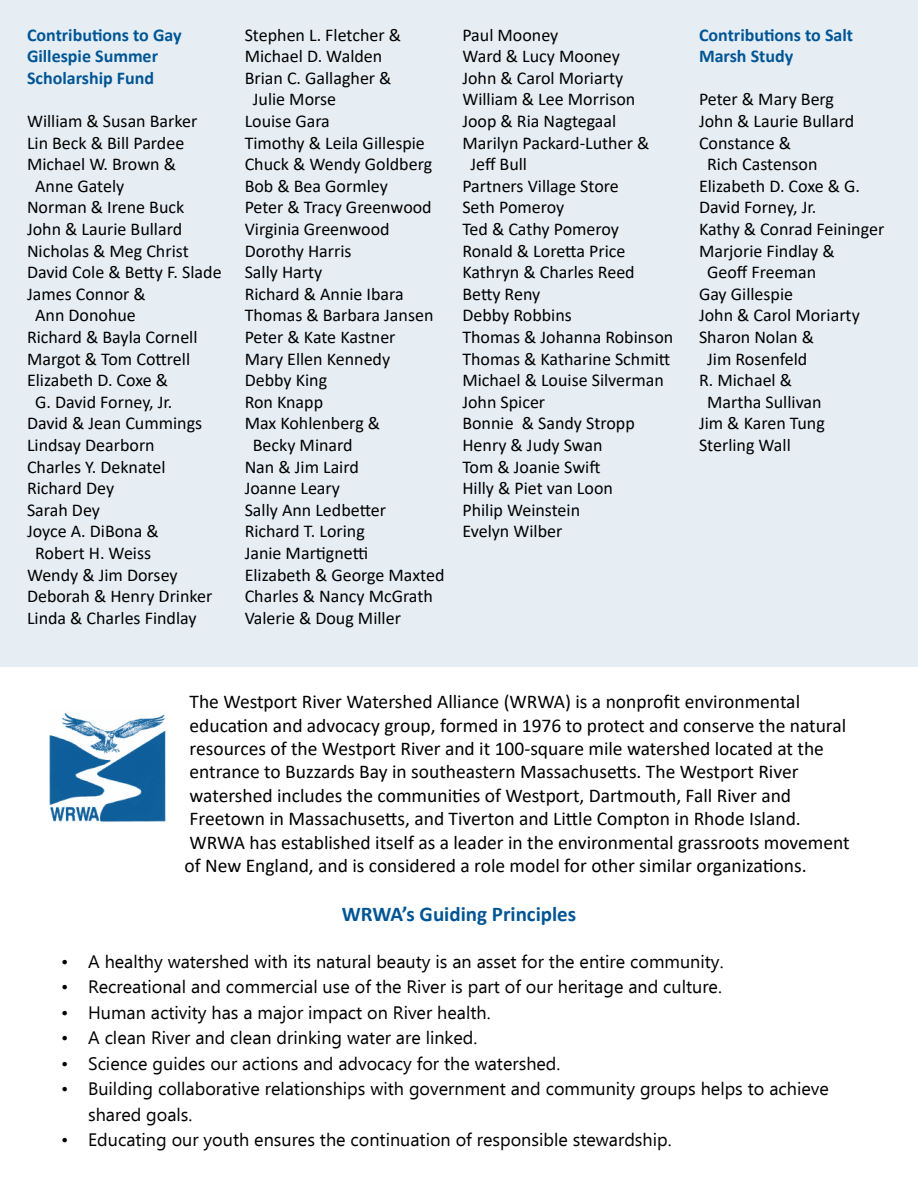
<style>
.page{position:relative;width:918px;height:1188px;background:#fff}
.page>*{position:absolute;margin:0;border:0;box-sizing:border-box;transform-origin:0 0}
.t1{font:700 21px "Calibri";color:#005595}
.t2{font:19.5px/23.4px "Calibri";color:#000}
.t3{font:18px "Calibri";color:#000}
.t4{font:18px/25.5px "Ebrima";color:#000}
.t5{font:700 18px/21.6px "Calibri";color:#005595}
</style>
<div class="page">
<img style="left:49px;top:712px;width:117px;height:110px">
<div style="left:0;top:0;width:918px;height:667px;background:#e6eef4"></div>
<p class="t5" style="left:27px;top:23px;width:156px">Contributions to Gay<br>Gillespie Summer<br>Scholarship Fund</p>
<p class="t3" style="left:27px;top:108px;width:172px">William &amp; Susan Barker</p>
<p class="t3" style="left:27px;top:130px;width:159px">Lin Beck &amp; Bill Pardee</p>
<p class="t3" style="left:27px;top:152px;width:151px">Michael W. Brown &amp;</p>
<p class="t3" style="left:35px;top:173px;width:91px">Anne Gately</p>
<p class="t3" style="left:27px;top:195px;width:159px">Norman &amp; Irene Buck</p>
<p class="t3" style="left:27px;top:216px;width:157px">John &amp; Laurie Bullard</p>
<p class="t3" style="left:27px;top:238px;width:163px">Nicholas &amp; Meg Christ</p>
<p class="t3" style="left:27px;top:260px;width:196px">David Cole &amp; Betty F. Slade</p>
<p class="t3" style="left:27px;top:281px;width:120px">James Connor &amp;</p>
<p class="t3" style="left:35px;top:303px;width:102px">Ann Donohue</p>
<p class="t3" style="left:27px;top:324px;width:172px">Richard &amp; Bayla Cornell</p>
<p class="t3" style="left:27px;top:346px;width:165px">Margot &amp; Tom Cottrell</p>
<p class="t3" style="left:27px;top:368px;width:142px">Elizabeth D. Coxe &amp;</p>
<p class="t3" style="left:35px;top:389px;width:139px">G. David Forney, Jr.</p>
<p class="t3" style="left:27px;top:411px;width:177px">David &amp; Jean Cummings</p>
<p class="t3" style="left:27px;top:432px;width:129px">Lindsay Dearborn</p>
<p class="t3" style="left:27px;top:454px;width:140px">Charles Y. Deknatel</p>
<p class="t3" style="left:27px;top:476px;width:89px">Richard Dey</p>
<p class="t3" style="left:27px;top:497px;width:75px">Sarah Dey</p>
<p class="t3" style="left:27px;top:519px;width:133px">Joyce A. DiBona &amp;</p>
<p class="t3" style="left:35px;top:540px;width:118px">Robert H. Weiss</p>
<p class="t3" style="left:27px;top:562px;width:152px">Wendy &amp; Jim Dorsey</p>
<p class="t3" style="left:27px;top:584px;width:187px">Deborah &amp; Henry Drinker</p>
<p class="t3" style="left:27px;top:605px;width:171px">Linda &amp; Charles Findlay</p>
<p class="t3" style="left:245px;top:22px;width:158px">Stephen L. Fletcher &amp;</p>
<p class="t3" style="left:245px;top:44px;width:139px">Michael D. Walden</p>
<p class="t3" style="left:245px;top:65px;width:148px">Brian C. Gallagher &amp;</p>
<p class="t3" style="left:253px;top:87px;width:85px">Julie Morse</p>
<p class="t3" style="left:245px;top:108px;width:87px">Louise Gara</p>
<p class="t3" style="left:245px;top:130px;width:182px">Timothy &amp; Leila Gillespie</p>
<p class="t3" style="left:245px;top:152px;width:189px">Chuck &amp; Wendy Goldberg</p>
<p class="t3" style="left:245px;top:173px;width:145px">Bob &amp; Bea Gormley</p>
<p class="t3" style="left:245px;top:195px;width:189px">Peter &amp; Tracy Greenwood</p>
<p class="t3" style="left:245px;top:216px;width:147px">Virginia Greenwood</p>
<p class="t3" style="left:245px;top:238px;width:108px">Dorothy Harris</p>
<p class="t3" style="left:245px;top:260px;width:79px">Sally Harty</p>
<p class="t3" style="left:245px;top:281px;width:161px">Richard &amp; Annie Ibara</p>
<p class="t3" style="left:245px;top:303px;width:190px">Thomas &amp; Barbara Jansen</p>
<p class="t3" style="left:245px;top:324px;width:152px">Peter &amp; Kate Kastner</p>
<p class="t3" style="left:245px;top:346px;width:147px">Mary Ellen Kennedy</p>
<p class="t3" style="left:245px;top:368px;width:84px">Debby King</p>
<p class="t3" style="left:245px;top:389px;width:80px">Ron Knapp</p>
<p class="t3" style="left:245px;top:411px;width:137px">Max Kohlenberg &amp;</p>
<p class="t3" style="left:253px;top:432px;width:101px">Becky Minard</p>
<p class="t3" style="left:245px;top:454px;width:116px">Nan &amp; Jim Laird</p>
<p class="t3" style="left:245px;top:476px;width:97px">Joanne Leary</p>
<p class="t3" style="left:245px;top:497px;width:143px">Sally Ann Ledbetter</p>
<p class="t3" style="left:245px;top:519px;width:122px">Richard T. Loring</p>
<p class="t3" style="left:245px;top:540px;width:125px">Janie Martignetti</p>
<p class="t3" style="left:245px;top:562px;width:201px">Elizabeth &amp; George Maxted</p>
<p class="t3" style="left:245px;top:584px;width:190px">Charles &amp; Nancy McGrath</p>
<p class="t3" style="left:245px;top:605px;width:158px">Valerie &amp; Doug Miller</p>
<p class="t3" style="left:462px;top:22px;width:98px">Paul Mooney</p>
<p class="t3" style="left:462px;top:44px;width:159px">Ward &amp; Lucy Mooney</p>
<p class="t3" style="left:462px;top:65px;width:162px">John &amp; Carol Moriarty</p>
<p class="t3" style="left:462px;top:87px;width:175px">William &amp; Lee Morrison</p>
<p class="t3" style="left:462px;top:108px;width:155px">Joop &amp; Ria Nagtegaal</p>
<p class="t3" style="left:462px;top:130px;width:188px">Marilyn Packard-Luther &amp;</p>
<p class="t3" style="left:471px;top:152px;width:58px">Jeff Bull</p>
<p class="t3" style="left:462px;top:173px;width:158px">Partners Village Store</p>
<p class="t3" style="left:462px;top:195px;width:103px">Seth Pomeroy</p>
<p class="t3" style="left:462px;top:216px;width:158px">Ted &amp; Cathy Pomeroy</p>
<p class="t3" style="left:462px;top:238px;width:165px">Ronald &amp; Loretta Price</p>
<p class="t3" style="left:462px;top:260px;width:174px">Kathryn &amp; Charles Reed</p>
<p class="t3" style="left:462px;top:281px;width:79px">Betty Reny</p>
<p class="t3" style="left:462px;top:303px;width:111px">Debby Robbins</p>
<p class="t3" style="left:462px;top:324px;width:212px">Thomas &amp; Johanna Robinson</p>
<p class="t3" style="left:462px;top:346px;width:209px">Thomas &amp; Katharine Schmitt</p>
<p class="t3" style="left:462px;top:368px;width:203px">Michael &amp; Louise Silverman</p>
<p class="t3" style="left:462px;top:389px;width:84px">John Spicer</p>
<p class="t3" style="left:462px;top:411px;width:174px">Bonnie &amp; Sandy Stropp</p>
<p class="t3" style="left:462px;top:432px;width:142px">Henry &amp; Judy Swan</p>
<p class="t3" style="left:462px;top:454px;width:140px">Tom &amp; Joanie Swift</p>
<p class="t3" style="left:462px;top:476px;width:152px">Hilly &amp; Piet van Loon</p>
<p class="t3" style="left:462px;top:497px;width:119px">Philip Weinstein</p>
<p class="t3" style="left:462px;top:519px;width:102px">Evelyn Wilber</p>
<p class="t5" style="left:699px;top:23px;width:156px">Contributions to Salt<br>Marsh Study</p>
<p class="t3" style="left:699px;top:87px;width:137px">Peter &amp; Mary Berg</p>
<p class="t3" style="left:699px;top:108px;width:157px">John &amp; Laurie Bullard</p>
<p class="t3" style="left:699px;top:130px;width:94px">Constance &amp;</p>
<p class="t3" style="left:707px;top:152px;width:112px">Rich Castenson</p>
<p class="t3" style="left:699px;top:173px;width:162px">Elizabeth D. Coxe &amp; G.</p>
<p class="t3" style="left:699px;top:195px;width:119px">David Forney, Jr.</p>
<p class="t3" style="left:699px;top:216px;width:187px">Kathy &amp; Conrad Feininger</p>
<p class="t3" style="left:699px;top:238px;width:137px">Marjorie Findlay &amp;</p>
<p class="t3" style="left:707px;top:260px;width:111px">Geoff Freeman</p>
<p class="t3" style="left:699px;top:281px;width:96px">Gay Gillespie</p>
<p class="t3" style="left:699px;top:303px;width:162px">John &amp; Carol Moriarty</p>
<p class="t3" style="left:699px;top:324px;width:116px">Sharon Nolan &amp;</p>
<p class="t3" style="left:707px;top:346px;width:102px">Jim Rosenfeld</p>
<p class="t3" style="left:699px;top:368px;width:95px">R. Michael &amp;</p>
<p class="t3" style="left:707px;top:389px;width:116px">Martha Sullivan</p>
<p class="t3" style="left:699px;top:411px;width:127px">Jim &amp; Karen Tung</p>
<p class="t3" style="left:699px;top:432px;width:93px">Sterling Wall</p>
<p class="t2" style="left:185px;top:690px;width:667px">The Westport River Watershed Alliance (WRWA) is a nonprofit environmental education and advocacy group, formed in 1976 to protect and conserve the natural resources of the Westport River and it 100-square mile watershed located at the entrance to Buzzards Bay in southeastern Massachusetts. The Westport River watershed includes the communities of Westport, Dartmouth, Fall River and Freetown in Massachusetts, and Tiverton and Little Compton in Rhode Island.<br>WRWA has established itself as a leader in the environmental grassroots movement of New England, and is considered a role model for other similar organizations.</p>
<p class="t1" style="left:342px;top:899px;width:236px">WRWA’s Guiding Principles</p>
<p class="t4" style="left:61px;top:948px;width:664px">• A healthy watershed with its natural beauty is an asset for the entire community.</p>
<p class="t4" style="left:61px;top:974px;width:662px">• Recreational and commercial use of the River is part of our heritage and culture.</p>
<p class="t4" style="left:61px;top:999px;width:431px">• Human activity has a major impact on River health.</p>
<p class="t4" style="left:61px;top:1025px;width:418px">• A clean River and clean drinking water are linked.</p>
<p class="t4" style="left:61px;top:1050px;width:501px">• Science guides our actions and advocacy for the watershed.</p>
<p class="t4" style="left:88px;top:1076px;width:742px;text-indent:-27px">• Building collaborative relationships with government and community groups helps to achieve shared goals.</p>
<p class="t4" style="left:61px;top:1127px;width:612px">• Educating our youth ensures the continuation of responsible stewardship.</p>
</div>
